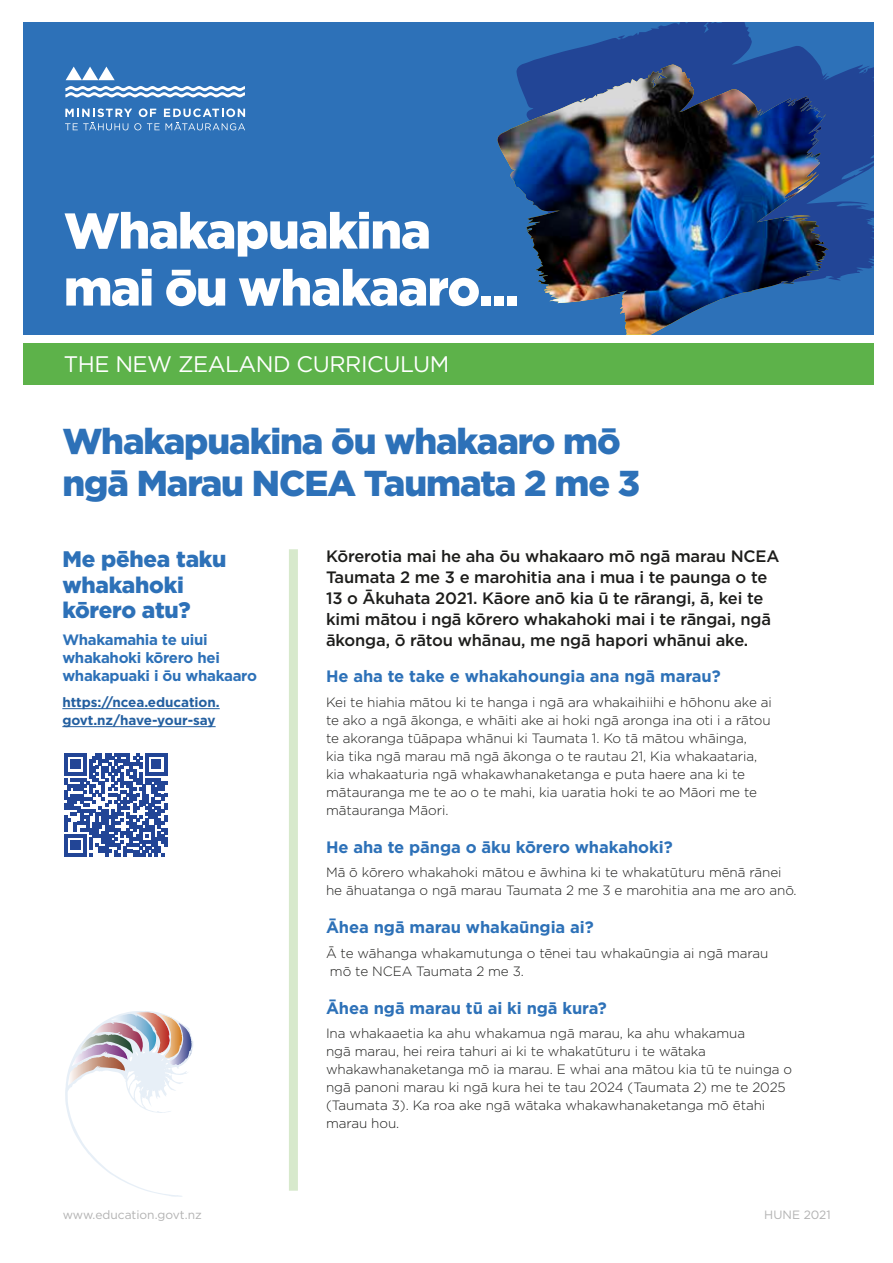
<style>
.page{position:relative;width:893px;height:1263px;background:#fff}
.page>*{position:absolute;margin:0;border:0;box-sizing:border-box;transform-origin:0 0}
.Subtitle{font:900 50.25px/57px "Gotham";letter-spacing:-.025em;color:#fff}
.Subtitle-2{font:900 36px/42px "Gotham";letter-spacing:-.03em;color:#2d71b8}
.INTRO_Para{font:900 22.5px/25.5px "Gotham";letter-spacing:-.01em;color:#2d71b8}
.Subtitle-3{font:22.5px "Gotham";letter-spacing:-.02em;color:#fff}
.H2_Header_Bold{font:500 16.5px/21px "Gotham";letter-spacing:-.01em;color:#1d1d1b}
.H2_Header_Bold-2{font:700 16.5px "Gotham";letter-spacing:-.005em;color:#2d71b8}
.INTRO_Para-2{font:700 15px/18px "Gotham";letter-spacing:-.02em;color:#2d71b8}
.BODY_Text{font:300 13.5px/18px "Gotham";letter-spacing:-.005em;color:#1d1d1b}
.INTRO_Para-3{font:700 13.5px/18px "Gotham";letter-spacing:-.005em;color:#235fa0}
.Heading_1{font:12px "Gotham";color:#b2b2b2}
</style>
<div class="page">
<div style="left:289px;top:549px;width:9px;height:642px;background:#d7e9cc"></div>
<hr style="left:62px;top:708px;width:158px;height:1px;background:#235fa0">
<hr style="left:62px;top:726px;width:154px;height:1px;background:#235fa0">
<svg style="left:65px;top:1011px;width:128px;height:186px"></svg>
<div style="left:23px;top:22px;width:850px;height:312px;background:#2d71b8"></div>
<svg style="left:524px;top:22px;width:349px;height:259px;fill:#224596"></svg>
<img style="left:521px;top:64px;width:308px;height:270px">
<img style="left:497px;top:65px;width:175px;height:226px">
<svg style="left:65px;top:108px;width:180px;height:22px"></svg>
<svg style="left:66px;top:67px;width:49px;height:13px"></svg>
<svg style="left:65px;top:86px;width:180px;height:11px"></svg>
<div style="left:23px;top:343px;width:850px;height:42px;background:#5db24a"></div>
<svg style="left:65px;top:753px;width:102px;height:103px"></svg>
<p class="Subtitle" style="left:64px;top:202px;width:457px">Whakapuakina mai ōu whakaaro...</p>
<p class="Subtitle-3" style="left:64px;top:350px;width:387px">THE NEW ZEALAND CURRICULUM</p>
<p class="Subtitle-2" style="left:62px;top:420px;width:579px">Whakapuakina ōu whakaaro mō ngā Marau NCEA Taumata 2 me 3</p>
<p class="INTRO_Para" style="left:62px;top:546px;width:165px">Me pēhea taku whakahoki kōrero atu?</p>
<p class="INTRO_Para-2" style="left:62px;top:630px;width:196px">Whakamahia te uiui whakahoki kōrero hei whakapuaki i ōu whakaaro</p>
<p class="INTRO_Para-3" style="left:62px;top:693px;width:159px">https://ncea.education. govt.nz/have-your-say</p>
<p class="Heading_1" style="left:63px;top:1207px;width:141px">www.education.govt.nz</p>
<p class="H2_Header_Bold" style="left:326px;top:546px;width:455px">Kōrerotia mai he aha ōu whakaaro mō ngā marau NCEA Taumata 2 me 3 e marohitia ana i mua i te paunga o te 13 o Ākuhata 2021. Kāore anō kia ū te rārangi, ā, kei te kimi mātou i ngā kōrero whakahoki mai i te rāngai, ngā ākonga, ō rātou whānau, me ngā hapori whānui ake.</p>
<p class="H2_Header_Bold-2" style="left:326px;top:666px;width:396px">He aha te take e whakahoungia ana ngā marau?</p>
<p class="BODY_Text" style="left:326px;top:693px;width:447px">Kei te hiahia mātou ki te hanga i ngā ara whakaihiihi e hōhonu ake ai te ako a ngā ākonga, e whāiti ake ai hoki ngā aronga ina oti i a rātou te akoranga tūāpapa whānui ki Taumata 1. Ko tā mātou whāinga,<br>kia tika ngā marau mā ngā ākonga o te rautau 21, Kia whakaataria, kia whakaaturia ngā whakawhanaketanga e puta haere ana ki te mātauranga me te ao o te mahi, kia uaratia hoki te ao Māori me te mātauranga Māori.</p>
<p class="H2_Header_Bold-2" style="left:326px;top:836px;width:348px">He aha te pānga o āku kōrero whakahoki?</p>
<p class="BODY_Text" style="left:326px;top:863px;width:472px">Mā ō kōrero whakahoki mātou e āwhina ki te whakatūturu mēnā rānei he āhuatanga o ngā marau Taumata 2 me 3 e marohitia ana me aro anō.</p>
<p class="H2_Header_Bold-2" style="left:326px;top:916px;width:269px">Āhea ngā marau whakaūngia ai?</p>
<p class="BODY_Text" style="left:326px;top:943px;width:444px">Ā te wāhanga whakamutunga o tēnei tau whakaūngia ai ngā marau mō te NCEA Taumata 2 me 3.</p>
<p class="H2_Header_Bold-2" style="left:326px;top:997px;width:282px">Āhea ngā marau tū ai ki ngā kura?</p>
<p class="BODY_Text" style="left:326px;top:1024px;width:468px">Ina whakaaetia ka ahu whakamua ngā marau, ka ahu whakamua<br>ngā marau, hei reira tahuri ai ki te whakatūturu i te wātaka whakawhanaketanga mō ia marau. E whai ana mātou kia tū te nuinga o ngā panoni marau ki ngā kura hei te tau 2024 (Taumata 2) me te 2025 (Taumata 3). Ka roa ake ngā wātaka whakawhanaketanga mō ētahi marau hou.</p>
<p class="Heading_1" style="left:764px;top:1207px;width:68px">HUNE 2021</p>
</div>
